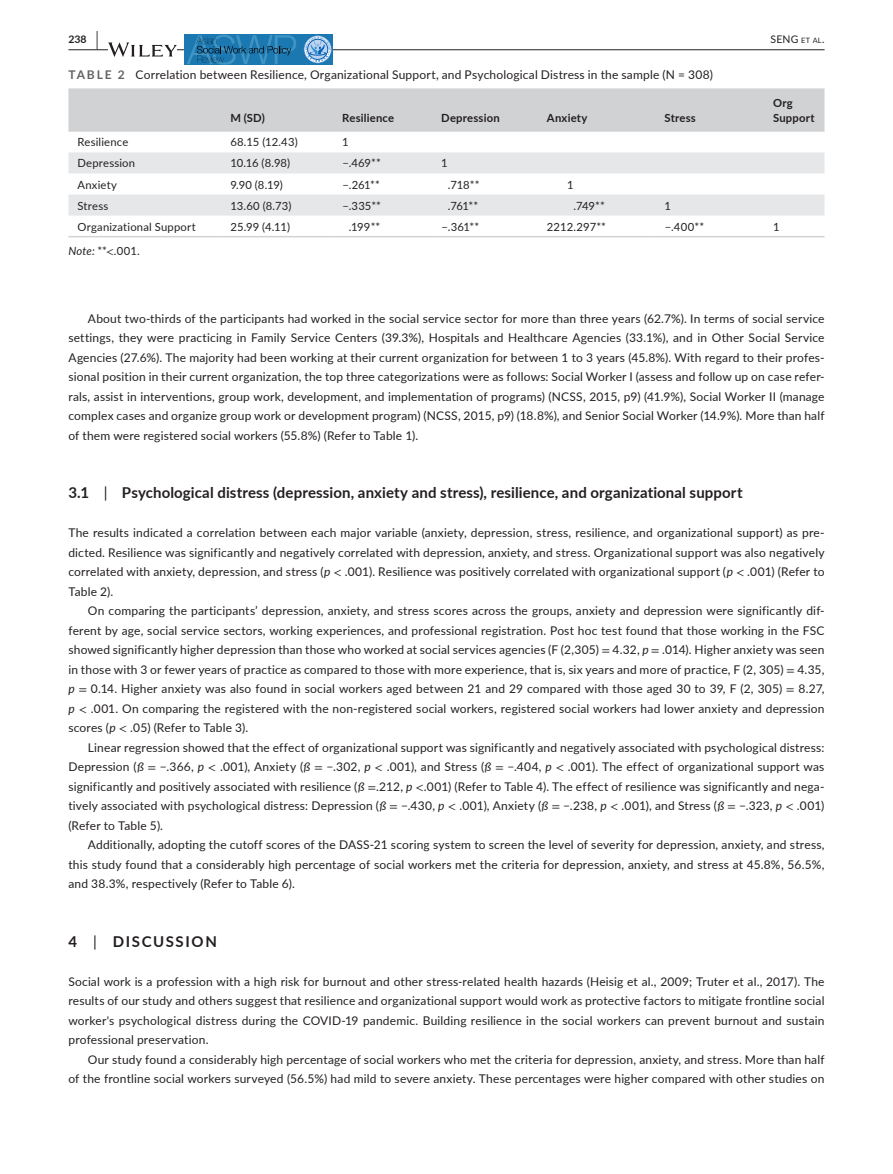
<style>
.page{position:relative;width:893px;height:1174px;background:#fff}
.page>*{position:absolute;margin:0;border:0;box-sizing:border-box;transform-origin:0 0}
.t1{font:700 15px "Lato";letter-spacing:.01em;color:#231f20}
.t2{font:700 15px "Lato";letter-spacing:.11em;color:#231f20}
.t3{font:12px/19.5px "Lato";letter-spacing:.015em;color:#231f20;text-align:justify}
.t4{font:11.25px "Lato";letter-spacing:.015em;color:#231f20}
.t5{font:700 11.25px/15.8px "Lato";letter-spacing:.02em;color:#231f20}
.t6{font:10.5px "Lato";color:#231f20}
.t7{font:700 10.5px "Lato";color:#231f20}
.s1{font-size:19.5px}
.s2{font-size:7.35px}
.s3{font-weight:700;color:#636366}
.s4{font-style:italic}
.s5{font-family:"STIX"}
.s6{font-weight:400}
</style>
<div class="page">
<hr style="left:68px;top:49px;width:756px;height:1px;background:#231f20">
<svg style="left:108px;top:42px;width:69px;height:15px"></svg>
<div style="left:185px;top:35px;width:148px;height:30px;background:#1b78b1"></div>
<svg style="left:304px;top:35px;width:28px;height:28px"></svg>
<svg style="left:187px;top:35px;width:109px;height:30px"></svg>
<div style="left:68px;top:88px;width:756px;height:44px;background:#d1d2d4"></div>
<svg style="left:68px;top:152px;width:756px;height:64px;fill:#e6e7e9"></svg>
<hr style="left:68px;top:236px;width:153px;height:1px;background:#d1d2d4">
<hr style="left:221px;top:236px;width:112px;height:1px;background:#d1d2d4">
<hr style="left:333px;top:236px;width:99px;height:1px;background:#d1d2d4">
<hr style="left:432px;top:236px;width:106px;height:1px;background:#d1d2d4">
<hr style="left:538px;top:236px;width:118px;height:1px;background:#d1d2d4">
<hr style="left:656px;top:236px;width:108px;height:1px;background:#d1d2d4">
<hr style="left:764px;top:236px;width:60px;height:1px;background:#d1d2d4">
<p class="t7" style="left:68px;top:31px;width:31px">238 <span class="s1">|</span></p>
<p class="t6" style="left:771px;top:31px;width:55px">SENG <span class="s2">et al</span>.</p>
<p class="t3" style="left:68px;top:64px;width:646px"><span class="s3">TABLE 2</span> Correlation between Resilience, Organizational Support, and Psychological Distress in the sample (N = 308)</p>
<p class="t5" style="left:230px;top:110px;width:36px">M (SD)</p>
<p class="t5" style="left:342px;top:110px;width:53px">Resilience</p>
<p class="t5" style="left:441px;top:110px;width:60px">Depression</p>
<p class="t5" style="left:547px;top:110px;width:42px">Anxiety</p>
<p class="t5" style="left:665px;top:110px;width:33px">Stress</p>
<p class="t5" style="left:773px;top:94px;width:43px">Org<br>Support</p>
<p class="t4" style="left:77px;top:134px;width:52px">Resilience</p>
<p class="t4" style="left:230px;top:134px;width:69px">68.15 (12.43)</p>
<p class="t4" style="left:342px;top:134px;width:8px">1</p>
<p class="t4" style="left:77px;top:155px;width:59px">Depression</p>
<p class="t4" style="left:230px;top:155px;width:61px">10.16 (8.98)</p>
<p class="t4" style="left:342px;top:155px;width:40px">−.469**</p>
<p class="t4" style="left:441px;top:155px;width:8px">1</p>
<p class="t4" style="left:77px;top:176px;width:41px">Anxiety</p>
<p class="t4" style="left:230px;top:176px;width:54px">9.90 (8.19)</p>
<p class="t4" style="left:342px;top:176px;width:39px">−.261**</p>
<p class="t4" style="left:448px;top:176px;width:33px">.718**</p>
<p class="t4" style="left:567px;top:176px;width:8px">1</p>
<p class="t4" style="left:77px;top:197px;width:32px">Stress</p>
<p class="t4" style="left:230px;top:197px;width:62px">13.60 (8.73)</p>
<p class="t4" style="left:342px;top:197px;width:40px">−.335**</p>
<p class="t4" style="left:448px;top:197px;width:32px">.761**</p>
<p class="t4" style="left:573px;top:197px;width:33px">.749**</p>
<p class="t4" style="left:665px;top:197px;width:8px">1</p>
<p class="t4" style="left:77px;top:218px;width:120px">Organizational Support</p>
<p class="t4" style="left:230px;top:218px;width:61px">25.99 (4.11)</p>
<p class="t4" style="left:349px;top:218px;width:33px">.199**</p>
<p class="t4" style="left:442px;top:218px;width:39px">−.361**</p>
<p class="t4" style="left:547px;top:218px;width:61px">2212.297**</p>
<p class="t4" style="left:665px;top:218px;width:41px">−.400**</p>
<p class="t4" style="left:773px;top:218px;width:8px">1</p>
<p class="t4" style="left:68px;top:243px;width:73px"><span class="s4">Note:</span> **<span class="s5">&lt;</span>.001.</p>
<p class="t3" style="left:68px;top:308px;width:758px;text-indent:20px">About two-thirds of the participants had worked in the social service sector for more than three years (62.7%). In terms of social service settings, they were practicing in Family Service Centers (39.3%), Hospitals and Healthcare Agencies (33.1%), and in Other Social Service Agencies (27.6%). The majority had been working at their current organization for between 1 to 3 years (45.8%). With regard to their profes&shy;sional position in their current organization, the top three categorizations were as follows: Social Worker I (assess and follow up on case refer&shy;rals, assist in interventions, group work, development, and implementation of programs) (NCSS, 2015, p9) (41.9%), Social Worker II (manage complex cases and organize group work or development program) (NCSS, 2015, p9) (18.8%), and Senior Social Worker (14.9%). More than half of them were registered social workers (55.8%) (Refer to Table 1).</p>
<p class="t1" style="left:68px;top:482px;width:676px">3.1 <span class="s6">|</span> Psychological distress (depression, anxiety and stress), resilience, and organizational support</p>
<p class="t3" style="left:68px;top:522px;width:758px">The results indicated a correlation between each major variable (anxiety, depression, stress, resilience, and organizational support) as pre&shy;dicted. Resilience was significantly and negatively correlated with depression, anxiety, and stress. Organizational support was also negatively correlated with anxiety, depression, and stress (<span class="s4">p</span> <span class="s5">&lt;</span> .001). Resilience was positively correlated with organizational support (<span class="s4">p</span> <span class="s5">&lt;</span> .001) (Refer to Table 2).</p>
<p class="t3" style="left:68px;top:600px;width:758px;text-indent:20px">On comparing the participants’ depression, anxiety, and stress scores across the groups, anxiety and depression were significantly dif&shy;ferent by age, social service sectors, working experiences, and professional registration. Post hoc test found that those working in the FSC showed significantly higher depression than those who worked at social services agencies (F (2,305) <span class="s5">=</span> 4.32, <span class="s4">p</span> <span class="s5">=</span> .014). Higher anxiety was seen in those with 3 or fewer years of practice as compared to those with more experience, that is, six years and more of practice, F (2, 305) <span class="s5">=</span> 4.35, <span class="s4">p</span> <span class="s5">=</span> 0.14. Higher anxiety was also found in social workers aged between 21 and 29 compared with those aged 30 to 39, F (2, 305) <span class="s5">=</span> 8.27, <span class="s4">p</span> <span class="s5">&lt;</span> .001. On comparing the registered with the non-registered social workers, registered social workers had lower anxiety and depression scores (<span class="s4">p</span> <span class="s5">&lt;</span> .05) (Refer to Table 3).</p>
<p class="t3" style="left:68px;top:737px;width:758px;text-indent:20px">Linear regression showed that the effect of organizational support was significantly and negatively associated with psychological distress:<br>Depression (<span class="s4">ß</span> <span class="s5">=</span> −.366, <span class="s4">p</span> <span class="s5">&lt;</span> .001), Anxiety (<span class="s4">ß</span> <span class="s5">=</span> −.302, <span class="s4">p</span> <span class="s5">&lt;</span> .001), and Stress (<span class="s4">ß</span> <span class="s5">=</span> −.404, <span class="s4">p</span> <span class="s5">&lt;</span> .001). The effect of organizational support was significantly and positively associated with resilience (<span class="s4">ß</span> <span class="s5">=</span>.212, <span class="s4">p</span> <span class="s5">&lt;</span>.001) (Refer to Table 4). The effect of resilience was significantly and nega&shy;tively associated with psychological distress: Depression (<span class="s4">ß</span> <span class="s5">=</span> −.430, <span class="s4">p</span> <span class="s5">&lt;</span> .001), Anxiety (<span class="s4">ß</span> <span class="s5">=</span> −.238, <span class="s4">p</span> <span class="s5">&lt;</span> .001), and Stress (<span class="s4">ß</span> <span class="s5">=</span> −.323, <span class="s4">p</span> <span class="s5">&lt;</span> .001) (Refer to Table 5).</p>
<p class="t3" style="left:68px;top:834px;width:758px;text-indent:19px">Additionally, adopting the cutoff scores of the DASS-21 scoring system to screen the level of severity for depression, anxiety, and stress, this study found that a considerably high percentage of social workers met the criteria for depression, anxiety, and stress at 45.8%, 56.5%, and 38.3%, respectively (Refer to Table 6).</p>
<p class="t2" style="left:68px;top:930px;width:150px">4 <span class="s6">|</span> DISCUSSION</p>
<p class="t3" style="left:68px;top:971px;width:758px">Social work is a profession with a high risk for burnout and other stress-related health hazards (Heisig et al., 2009; Truter et al., 2017). The results of our study and others suggest that resilience and organizational support would work as protective factors to mitigate frontline social worker's psychological distress during the COVID-19 pandemic. Building resilience in the social workers can prevent burnout and sustain professional preservation.</p>
<p class="t3" style="left:68px;top:1049px;width:758px;text-align:right">Our study found a considerably high percentage of social workers who met the criteria for depression, anxiety, and stress. More than half<br>of the frontline social workers surveyed (56.5%) had mild to severe anxiety. These percentages were higher compared with other studies on</p>
</div>
